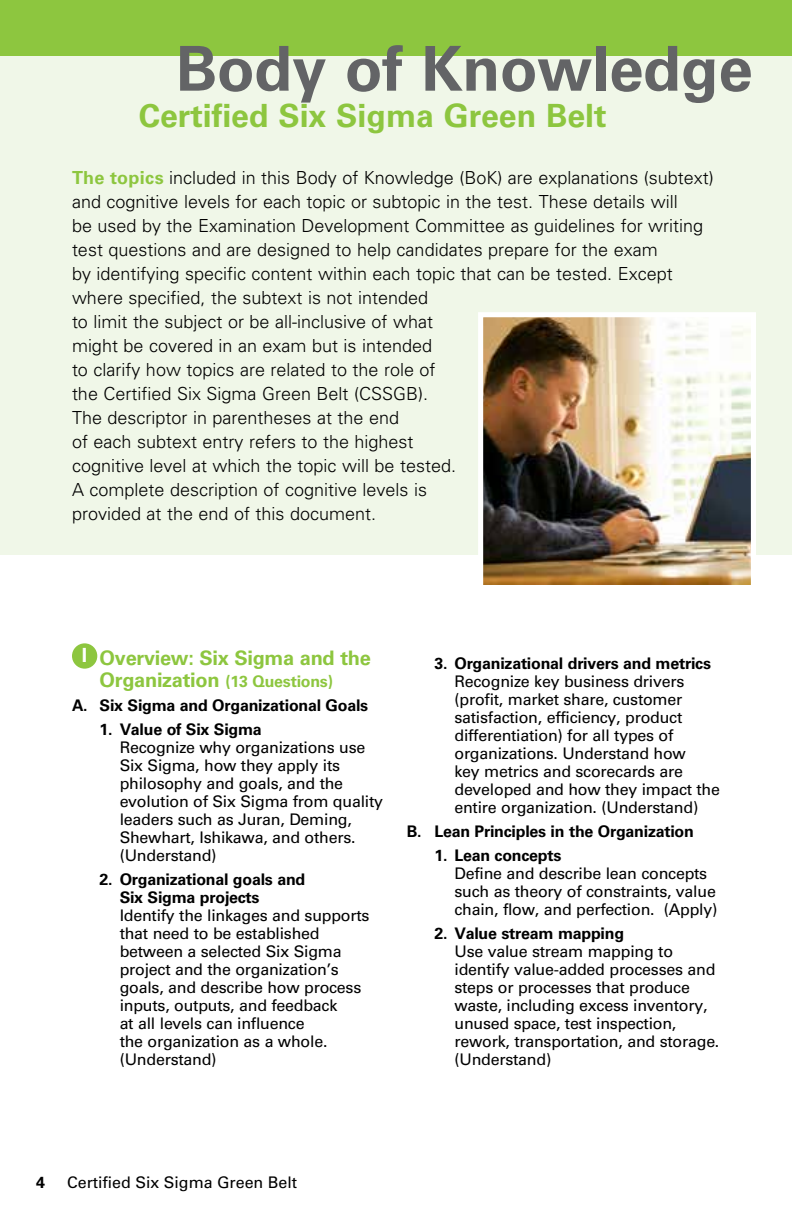
<style>
.page{position:relative;width:792px;height:1224px;background:#fff}
.page>*{position:absolute;margin:0;border:0;box-sizing:border-box;transform-origin:0 0}
.t1{font:700 62px "Univers LT Std";letter-spacing:-.005em;color:#636466}
.t2{font:700 32px "Univers LT Std";color:#8dc63f}
.t3{font:700 20px "Univers LT Std";letter-spacing:-.015em;color:#8dc63f}
.t4{font:300 18px/24px "Univers LT Std";color:#000}
.t5{font:16px/18px "Univers LT Std";letter-spacing:-.015em;color:#000}
.t6{font:700 16px/24px "Univers LT Std";letter-spacing:-.015em;color:#000;text-align:center}
.s1{font-weight:700;color:#8dc63f}
.s2{font-size:19.4px;color:#fff}
.s3{font-size:20px;color:#8dc63f}
.s4{color:#8dc63f}
</style>
<div class="page">
<div style="left:0;top:0;width:792px;height:554px;background:#f0f7e8"></div>
<div style="left:72px;top:643px;width:25px;height:26px;background:#8dc63f;border-radius:50%"></div>
<img style="left:484px;top:318px;width:266px;height:267px">
<div style="left:478px;top:312px;width:278px;height:324px;border:5px solid #fff"></div>
<div style="left:0;top:0;width:792px;height:55px;background:#8dc63f"></div>
<h1 class="t1" style="left:176px;top:33px;width:578px">Body of Knowledge</h1>
<h2 class="t2" style="left:139px;top:97px;width:469px">Certified Six Sigma Green Belt</h2>
<p class="t4" style="left:72px;top:166px;width:643px"><span class="s1">The topics</span> included in this Body of Knowledge (BoK) are explanations (subtext) and cognitive levels for each topic or subtopic in the test. These details will<br>be used by the Examination Development Committee as guidelines for writing test questions and are designed to help candidates prepare for the exam<br>by identifying specific content within each topic that can be tested. Except where specified, the subtext is not intended<br>to limit the subject or be all-inclusive of what<br>might be covered in an exam but is intended<br>to clarify how topics are related to the role of<br>the Certified Six Sigma Green Belt (CSSGB).<br>The descriptor in parentheses at the end<br>of each subtext entry refers to the highest<br>cognitive level at which the topic will be tested.<br>A complete description of cognitive levels is<br>provided at the end of this document.</p>
<p class="t3" style="left:82px;top:646px;width:290px"><span class="s2">I</span> Overview: Six Sigma and the</p>
<p class="t6" style="left:72px;top:669px;width:298px"><span class="s3">Organization</span> <span class="s4">(13 Questions)<br></span>A. Six Sigma and Organizational Goals</p>
<p class="t6" style="left:100px;top:717px;width:164px">1. Value of Six Sigma</p>
<p class="t5" style="left:120px;top:738px;width:265px">Recognize why organizations use<br>Six Sigma, how they apply its philosophy and goals, and the evolution of Six Sigma from quality leaders such as Juran, Deming,<br>Shewhart, Ishikawa, and others. (Understand)</p>
<p class="t6" style="left:120px;top:870px;width:187px;line-height:18px;text-align:left;text-indent:-20px">2. Organizational goals and<br>Six Sigma projects</p>
<p class="t5" style="left:120px;top:906px;width:251px">Identify the linkages and supports that need to be established between a selected Six Sigma project and the organization’s goals, and describe how process inputs, outputs, and feedback<br>at all levels can influence<br>the organization as a whole. (Understand)</p>
<p class="t6" style="left:434px;top:651px;width:278px">3. Organizational drivers and metrics</p>
<p class="t5" style="left:454px;top:672px;width:267px">Recognize key business drivers (profit, market share, customer satisfaction, efficiency, product differentiation) for all types of organizations. Understand how<br>key metrics and scorecards are developed and how they impact the entire organization. (Understand)</p>
<p class="t6" style="left:407px;top:819px;width:289px">B. Lean Principles in the Organization</p>
<p class="t6" style="left:434px;top:844px;width:128px">1. Lean concepts</p>
<p class="t5" style="left:454px;top:864px;width:264px">Define and describe lean concepts such as theory of constraints, value chain, flow, and perfection. (Apply)</p>
<p class="t6" style="left:434px;top:922px;width:191px">2. Value stream mapping</p>
<p class="t5" style="left:454px;top:943px;width:266px">Use value stream mapping to identify value-added processes and steps or processes that produce waste, including excess inventory, unused space, test inspection, rework, transportation, and storage. (Understand)</p>
<p class="t6" style="left:36px;top:1171px;width:10px">4</p>
<p class="t5" style="left:67px;top:1174px;width:231px">Certified Six Sigma Green Belt</p>
</div>
